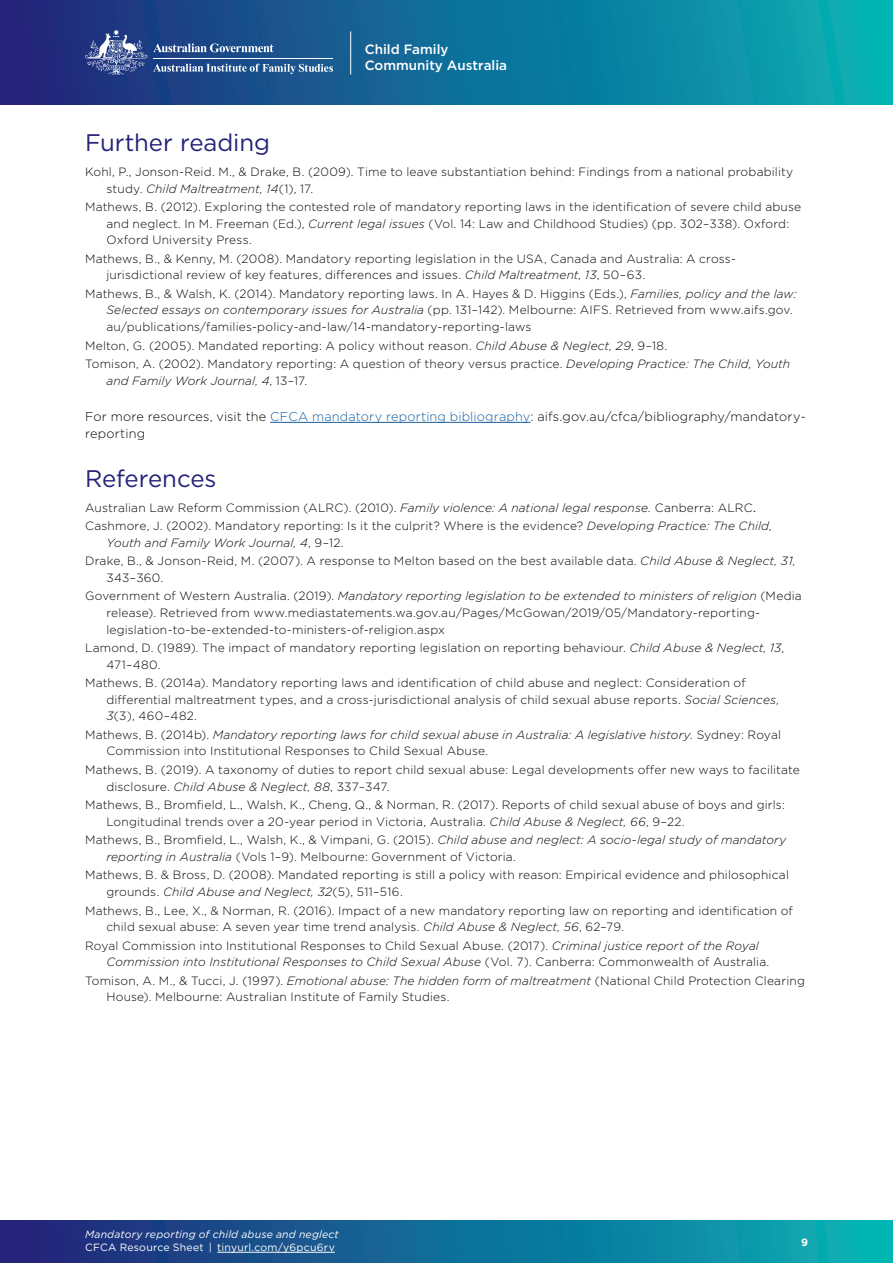
<style>
.page{position:relative;width:893px;height:1263px;background:#fff}
.page>*{position:absolute;margin:0;border:0;box-sizing:border-box;transform-origin:0 0}
.Heading_1{font:24px "Gotham";letter-spacing:-.005em;color:#252279}
.t1{font:500 13.35px/15.1px "Gotham";color:#fff}
.Body_Text{font:300 12.75px/17.2px "Gotham";letter-spacing:.015em;color:#060802}
.References{font:300 12px/16.5px "Gotham";letter-spacing:.015em;color:#060802}
.t2{font:italic 10.5px "Gotham";letter-spacing:.02em;color:#fff}
.t3{font:10.5px "Gotham";letter-spacing:.02em;color:#fff}
.t4{font:700 10.5px "Gotham";color:#fff}
.s1{font-style:italic}
.s2{color:#175d9e}
.s3{font-family:"Arial";font-weight:400;font-style:italic}
</style>
<div class="page">
<div style="left:0;top:0;width:893px;height:104px;background:linear-gradient(to right,#212579,#04b1b5)"></div>
<svg style="left:153px;top:43px;width:120px;height:9px"></svg>
<svg style="left:85px;top:29px;width:62px;height:46px"></svg>
<hr style="left:153px;top:58px;width:180px;height:1px;background:#fff">
<svg style="left:153px;top:64px;width:180px;height:10px"></svg>
<hr style="left:350px;top:31px;width:1px;height:43px;background:#fff">
<div style="left:0;top:1220px;width:893px;height:43px;background:linear-gradient(to right,#212379,#04b4b6)"></div>
<hr style="left:217px;top:1252px;width:118px;height:1px;background:#fff">
<hr style="left:270px;top:422px;width:260px;height:1px;background:#175d9e">
<p class="t1" style="left:365px;top:42px;width:144px">Child Family<br>Community Australia</p>
<h2 class="Heading_1" style="left:85px;top:127px;width:186px">Further reading</h2>
<p class="References" style="left:106px;top:163px;width:688px;text-indent:-21px">Kohl, P., Jonson-Reid. M., &amp; Drake, B. (2009). Time to leave substantiation behind: Findings from a national probability study. <span class="s1">Child Maltreatment, 14</span>(1), 17.</p>
<p class="References" style="left:106px;top:198px;width:696px;text-indent:-21px">Mathews, B. (2012). Exploring the contested role of mandatory reporting laws in the identification of severe child abuse and neglect. In M. Freeman (Ed.), <span class="s1">Current legal issues</span> (Vol. 14: Law and Childhood Studies) (pp. 302–338). Oxford:<br>Oxford University Press.</p>
<p class="References" style="left:106px;top:250px;width:631px;text-indent:-21px">Mathews, B., &amp; Kenny, M. (2008). Mandatory reporting legislation in the USA, Canada and Australia: A cross&shy;jurisdictional review of key features, differences and issues. <span class="s1">Child Maltreatment, 13</span>, 50–63.</p>
<p class="References" style="left:106px;top:285px;width:692px;text-indent:-21px">Mathews, B., &amp; Walsh, K. (2014). Mandatory reporting laws. In A. Hayes &amp; D. Higgins (Eds.), <span class="s1">Families, policy and the law:<br>Selected essays on contemporary issues for Australia</span> (pp. 131–142). Melbourne: AIFS. Retrieved from www.aifs.gov. au/publications/families-policy-and-law/14-mandatory-reporting-laws</p>
<p class="References" style="left:85px;top:337px;width:584px">Melton, G. (2005). Mandated reporting: A policy without reason. <span class="s1">Child Abuse &amp; Neglect, 29</span>, 9–18.</p>
<p class="References" style="left:106px;top:355px;width:685px;text-indent:-21px">Tomison, A. (2002). Mandatory reporting: A question of theory versus practice. <span class="s1">Developing Practice: The Child, Youth and Family Work Journal, 4</span>, 13–17.</p>
<p class="Body_Text" style="left:85px;top:408px;width:722px">For more resources, visit the <span class="s2">CFCA mandatory reporting bibliography</span>: aifs.gov.au/cfca/bibliography/mandatory&shy;reporting</p>
<h2 class="Heading_1" style="left:85px;top:463px;width:133px">References</h2>
<p class="References" style="left:85px;top:499px;width:673px">Australian Law Reform Commission (ALRC). (2010). <span class="s1">Family violence: A national legal response.</span> Canberra: ALRC<span class="s3">.</span></p>
<p class="References" style="left:106px;top:517px;width:667px;text-indent:-21px">Cashmore, J. (2002). Mandatory reporting: Is it the culprit? Where is the evidence? <span class="s1">Developing Practice: The Child,<br>Youth and Family Work Journal, 4</span>, 9–12.</p>
<p class="References" style="left:106px;top:552px;width:691px;text-indent:-21px">Drake, B., &amp; Jonson-Reid, M. (2007). A response to Melton based on the best available data. <span class="s1">Child Abuse &amp; Neglect, 31,<br></span>343–360.</p>
<p class="References" style="left:106px;top:588px;width:697px;text-indent:-21px">Government of Western Australia. (2019). <span class="s1">Mandatory reporting legislation to be extended to ministers of religion</span> (Media release). Retrieved from www.mediastatements.wa.gov.au/Pages/McGowan/2019/05/Mandatory-reporting&shy;legislation-to-be-extended-to-ministers-of-religion.aspx</p>
<p class="References" style="left:106px;top:639px;width:679px;text-indent:-21px">Lamond, D. (1989). The impact of mandatory reporting legislation on reporting behaviour. <span class="s1">Child Abuse &amp; Neglect, 13</span>,<br>471–480.</p>
<p class="References" style="left:106px;top:674px;width:675px;text-indent:-21px">Mathews, B. (2014a). Mandatory reporting laws and identification of child abuse and neglect: Consideration of differential maltreatment types, and a cross-jurisdictional analysis of child sexual abuse reports. <span class="s1">Social Sciences,<br>3</span>(3), 460–482.</p>
<p class="References" style="left:106px;top:726px;width:676px;text-indent:-21px">Mathews, B. (2014b). <span class="s1">Mandatory reporting laws for child sexual abuse in Australia: A legislative history.</span> Sydney: Royal<br>Commission into Institutional Responses to Child Sexual Abuse.</p>
<p class="References" style="left:106px;top:761px;width:695px;text-indent:-21px">Mathews, B. (2019). A taxonomy of duties to report child sexual abuse: Legal developments offer new ways to facilitate disclosure. <span class="s1">Child Abuse &amp; Neglect, 88</span>, 337–347.</p>
<p class="References" style="left:106px;top:796px;width:680px;text-indent:-21px">Mathews, B., Bromfield, L., Walsh, K., Cheng, Q., &amp; Norman, R. (2017). Reports of child sexual abuse of boys and girls:<br>Longitudinal trends over a 20-year period in Victoria, Australia. <span class="s1">Child Abuse &amp; Neglect, 66</span>, 9–22.</p>
<p class="References" style="left:106px;top:831px;width:681px;text-indent:-21px">Mathews, B., Bromfield, L., Walsh, K., &amp; Vimpani, G. (2015). <span class="s1">Child abuse and neglect: A socio-legal study of mandatory reporting in Australia</span> (Vols 1–9). Melbourne: Government of Victoria.</p>
<p class="References" style="left:106px;top:866px;width:684px;text-indent:-21px">Mathews, B. &amp; Bross, D. (2008). Mandated reporting is still a policy with reason: Empirical evidence and philosophical grounds. <span class="s1">Child Abuse and Neglect, 32</span>(5), 511–516.</p>
<p class="References" style="left:106px;top:902px;width:688px;text-indent:-21px">Mathews, B., Lee, X., &amp; Norman, R. (2016). Impact of a new mandatory reporting law on reporting and identification of child sexual abuse: A seven year time trend analysis. <span class="s1">Child Abuse &amp; Neglect, 56</span>, 62–79.</p>
<p class="References" style="left:106px;top:937px;width:664px;text-indent:-21px">Royal Commission into Institutional Responses to Child Sexual Abuse. (2017). <span class="s1">Criminal justice report of the Royal<br>Commission into Institutional Responses to Child Sexual Abuse</span> (Vol. 7). Canberra: Commonwealth of Australia.</p>
<p class="References" style="left:106px;top:972px;width:700px;text-indent:-21px">Tomison, A. M., &amp; Tucci, J. (1997). <span class="s1">Emotional abuse: The hidden form of maltreatment</span> (National Child Protection Clearing<br>House). Melbourne: Australian Institute of Family Studies.</p>
<p class="t2" style="left:85px;top:1227px;width:255px">Mandatory reporting of child abuse and neglect</p>
<p class="t3" style="left:85px;top:1241px;width:251px">CFCA Resource Sheet | tinyurl.com/y6pcu6rv</p>
<p class="t4" style="left:801px;top:1235px;width:8px">9</p>
</div>
